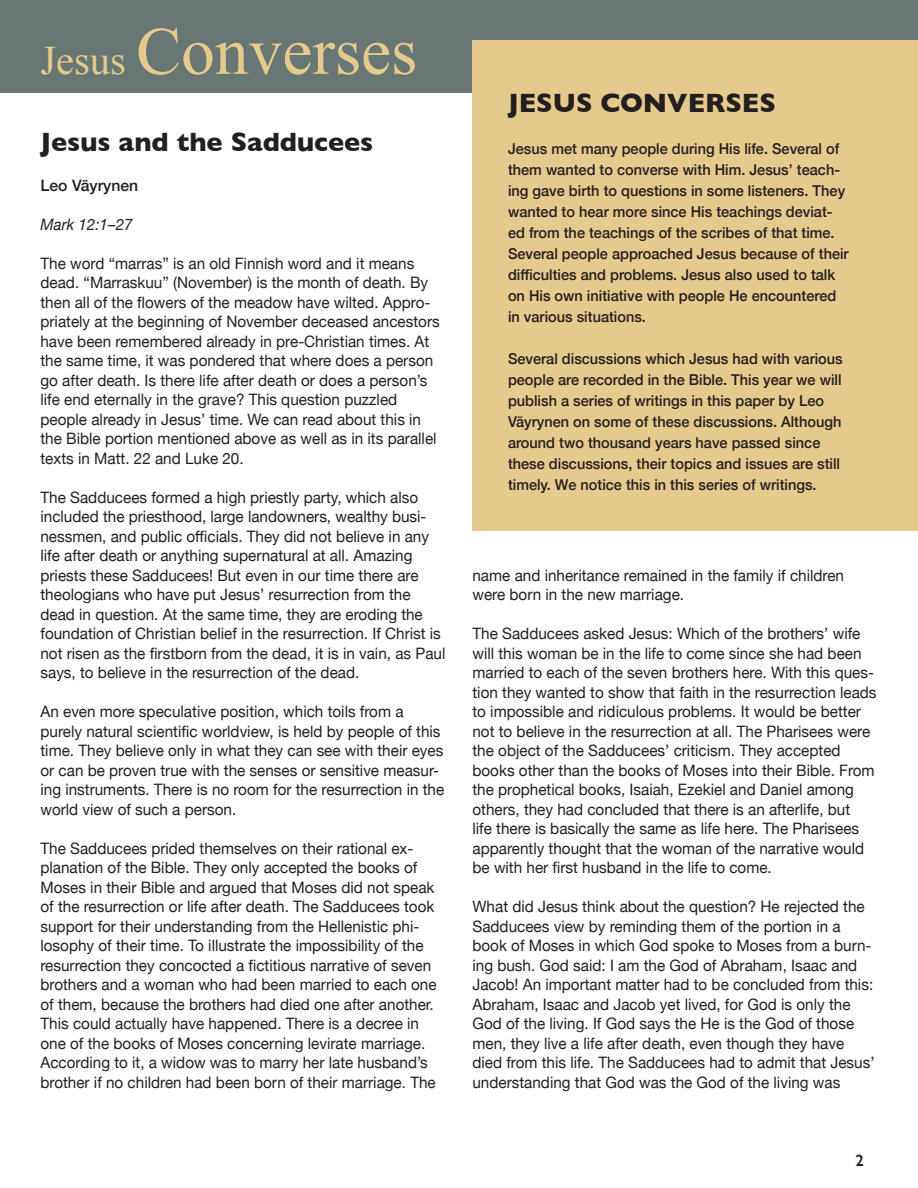
<style>
.page{position:relative;width:918px;height:1188px;background:#fff}
.page>*{position:absolute;margin:0;border:0;box-sizing:border-box;transform-origin:0 0}
.t1{font:67.5px "Times New Roman";color:#e6c98d}
.Title_2{font:700 27px "Gill Sans";color:#231f20}
.t2{font:600 16.5px "Gill Sans";color:#231f20}
.Text{font:15.75px/19.5px "Helvetica Neue";color:#231f20}
.Author{font:500 15.75px "Helvetica Neue";color:#231f20}
.Text-2{font:italic 15.75px "Helvetica Neue";color:#231f20}
.Text_2{font:500 15px/21px "Helvetica Neue";color:#231f20}
.s1{font-size:40.5px}
</style>
<div class="page">
<div style="left:0;top:0;width:918px;height:93px;background:#687774"></div>
<div style="left:472px;top:40px;width:446px;height:491px;background:#e6c98d"></div>
<p class="t1" style="left:40px;top:6px;width:378px"><span class="s1">Jesus</span> Converses</p>
<p class="Title_2" style="left:40px;top:120px;width:334px">Jesus and the Sadducees</p>
<p class="Author" style="left:40px;top:172px;width:99px">Leo Väyrynen</p>
<p class="Text-2" style="left:40px;top:213px;width:94px">Mark 12:1–27</p>
<p class="Text" style="left:40px;top:254px;width:401px">The word “marras” is an old Finnish word and it means dead. “Marraskuu” (November) is the month of death. By then all of the flowers of the meadow have wilted. Appro&shy;priately at the beginning of November deceased ancestors have been remembered already in pre-Christian times. At the same time, it was pondered that where does a person go after death. Is there life after death or does a person’s life end eternally in the grave? This question puzzled people already in Jesus’ time. We can read about this in the Bible portion mentioned above as well as in its parallel texts in Matt. 22 and Luke 20.</p>
<p class="Text" style="left:40px;top:488px;width:406px">The Sadducees formed a high priestly party, which also included the priesthood, large landowners, wealthy busi&shy;nessmen, and public officials. They did not believe in any life after death or anything supernatural at all. Amazing priests these Sadducees! But even in our time there are theologians who have put Jesus’ resurrection from the dead in question. At the same time, they are eroding the foundation of Christian belief in the resurrection. If Christ is not risen as the firstborn from the dead, it is in vain, as Paul says, to believe in the resurrection of the dead.</p>
<p class="Text" style="left:40px;top:703px;width:405px">An even more speculative position, which toils from a purely natural scientific worldview, is held by people of this time. They believe only in what they can see with their eyes or can be proven true with the senses or sensitive measur&shy;ing instruments. There is no room for the resurrection in the world view of such a person.</p>
<p class="Text" style="left:40px;top:839px;width:398px">The Sadducees prided themselves on their rational ex&shy;planation of the Bible. They only accepted the books of Moses in their Bible and argued that Moses did not speak of the resurrection or life after death. The Sadducees took support for their understanding from the Hellenistic phi&shy;losophy of their time. To illustrate the impossibility of the resurrection they concocted a fictitious narrative of seven brothers and a woman who had been married to each one of them, because the brothers had died one after another.<br>This could actually have happened. There is a decree in one of the books of Moses concerning levirate marriage.<br>According to it, a widow was to marry her late husband’s brother if no children had been born of their marriage. The</p>
<p class="Title_2" style="left:508px;top:81px;width:269px">JESUS CONVERSES</p>
<p class="Text_2" style="left:508px;top:136px;width:342px">Jesus met many people during His life. Several of them wanted to converse with Him. Jesus’ teach&shy;ing gave birth to questions in some listeners. They wanted to hear more since His teachings deviat&shy;ed from the teachings of the scribes of that time.<br>Several people approached Jesus because of their difficulties and problems. Jesus also used to talk on His own initiative with people He encountered in various situations.</p>
<p class="Text_2" style="left:508px;top:346px;width:336px">Several discussions which Jesus had with various people are recorded in the Bible. This year we will publish a series of writings in this paper by Leo Väyrynen on some of these discussions. Although around two thousand years have passed since these discussions, their topics and issues are still timely. We notice this in this series of writings.</p>
<p class="Text" style="left:472px;top:566px;width:373px">name and inheritance remained in the family if children were born in the new marriage.</p>
<p class="Text" style="left:472px;top:625px;width:406px">The Sadducees asked Jesus: Which of the brothers’ wife will this woman be in the life to come since she had been married to each of the seven brothers here. With this ques&shy;tion they wanted to show that faith in the resurrection leads to impossible and ridiculous problems. It would be better not to believe in the resurrection at all. The Pharisees were the object of the Sadducees’ criticism. They accepted books other than the books of Moses into their Bible. From the prophetical books, Isaiah, Ezekiel and Daniel among others, they had concluded that there is an afterlife, but<br>life there is basically the same as life here. The Pharisees apparently thought that the woman of the narrative would be with her first husband in the life to come.</p>
<p class="Text" style="left:472px;top:898px;width:404px">What did Jesus think about the question? He rejected the Sadducees view by reminding them of the portion in a book of Moses in which God spoke to Moses from a burn&shy;ing bush. God said: I am the God of Abraham, Isaac and Jacob! An important matter had to be concluded from this:<br>Abraham, Isaac and Jacob yet lived, for God is only the God of the living. If God says the He is the God of those men, they live a life after death, even though they have died from this life. The Sadducees had to admit that Jesus’ understanding that God was the God of the living was</p>
<p class="t2" style="left:856px;top:1150px;width:10px">2</p>
</div>
